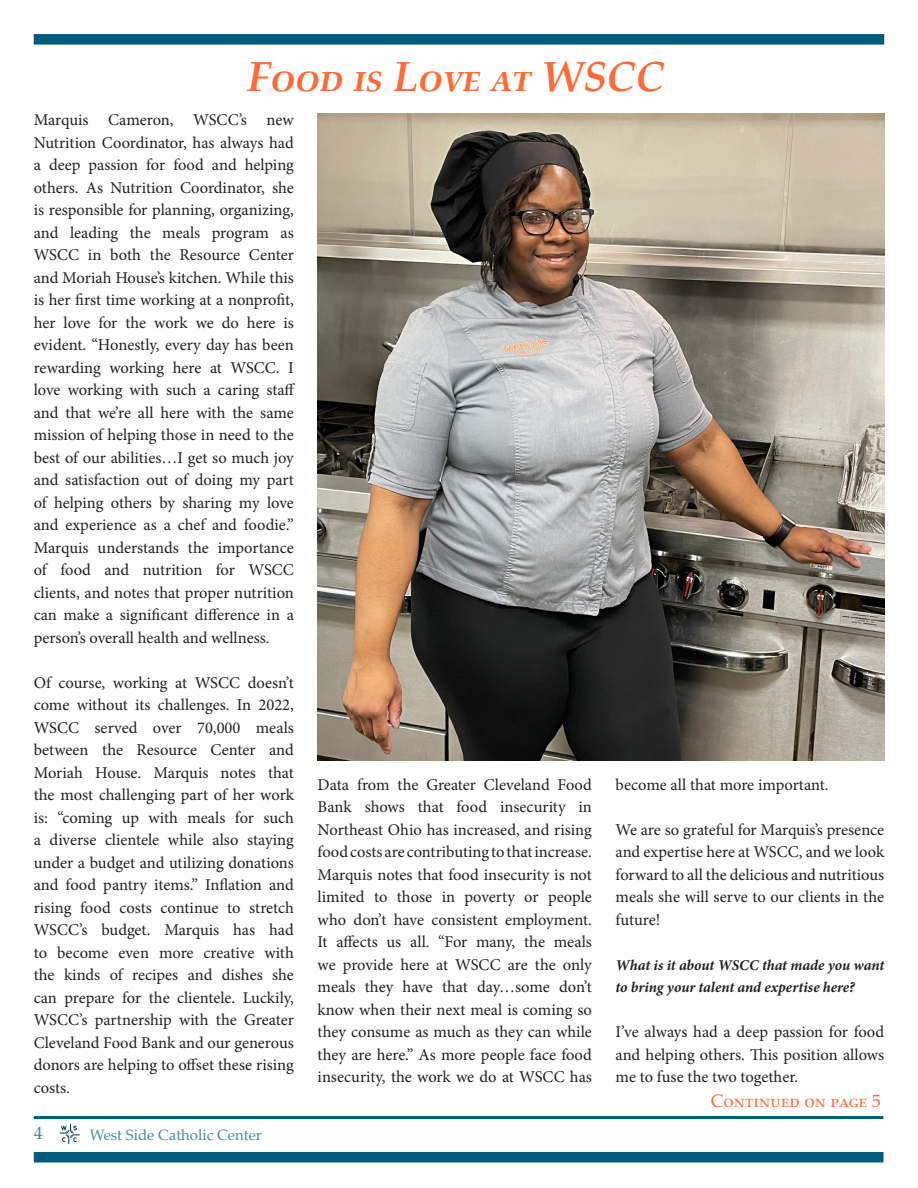
<style>
.page{position:relative;width:918px;height:1188px;background:#fff}
.page>*{position:absolute;margin:0;border:0;box-sizing:border-box;transform-origin:0 0}
.t1{font:italic 700 42px "Palatino Linotype";color:#ff6b36}
.t2{font:18px "Palatino Linotype";color:#ff6b36}
.t3{font:18px "Palatino Linotype";color:#4f85a3}
.t4{font:16.5px/22.5px "Minion Pro";color:#231f20;text-align:justify}
.t5{font:italic 700 15px/22.5px "Minion Pro";letter-spacing:-.005em;color:#231f20}
.t6{font:15px "Palatino Linotype";color:#4f85a3}
</style>
<div class="page">
<div style="left:34px;top:1152px;width:849px;height:10px;background:#015b7d"></div>
<hr style="left:34px;top:1116px;width:849px;height:3px;background:#015b7d">
<div style="left:34px;top:34px;width:850px;height:11px;background:#015b7d"></div>
<svg style="left:60px;top:1124px;width:20px;height:20px"></svg>
<img style="left:318px;top:113px;width:566px;height:647px">
<p class="t1" style="left:247px;top:47px;width:418px">Food is Love at WSCC</p>
<p class="t4" style="left:34px;top:109px;width:263px">Marquis Cameron, WSCC’s new Nutrition Coordinator, has always had a deep passion for food and helping others. As Nutrition Coordinator, she is responsible for planning, organizing, and leading the meals program as WSCC in both the Resource Center and Moriah House’s kitchen. While this is her first time working at a nonprofit, her love for the work we do here is evident. “Honestly, every day has been rewarding working here at WSCC. I love working with such a caring staff and that we’re all here with the same mission of helping those in need to the best of our abilities…I get so much joy and satisfaction out of doing my part of helping others by sharing my love and experience as a chef and foodie.” Marquis understands the importance of food and nutrition for WSCC clients, and notes that proper nutrition can make a significant difference in a person’s overall health and wellness.</p>
<p class="t4" style="left:34px;top:671px;width:262px">Of course, working at WSCC doesn’t come without its challenges. In 2022, WSCC served over 70,000 meals between the Resource Center and Moriah House. Marquis notes that the most challenging part of her work is: “coming up with meals for such a diverse clientele while also staying under a budget and utilizing donations and food pantry items.” Inflation and rising food costs continue to stretch WSCC’s budget. Marquis has had to become even more creative with the kinds of recipes and dishes she can prepare for the clientele. Luckily, WSCC’s partnership with the Greater Cleveland Food Bank and our generous donors are helping to offset these rising costs.</p>
<p class="t3" style="left:34px;top:1120px;width:10px">4</p>
<p class="t6" style="left:90px;top:1125px;width:174px">West Side Catholic Center</p>
<p class="t4" style="left:318px;top:773px;width:276px">Data from the Greater Cleveland Food Bank shows that food insecurity in Northeast Ohio has increased, and rising food costs are contributing to that increase.<br>Marquis notes that food insecurity is not limited to those in poverty or people who don’t have consistent employment.<br>It affects us all. “For many, the meals we provide here at WSCC are the only meals they have that day…some don’t know when their next meal is coming so they consume as much as they can while they are here.” As more people face food insecurity, the work we do at WSCC has</p>
<p class="t4" style="left:616px;top:773px;width:215px">become all that more important.</p>
<p class="t4" style="left:616px;top:818px;width:270px">We are so grateful for Marquis’s presence and expertise here at WSCC, and we look forward to all the delicious and nutritious meals she will serve to our clients in the future!</p>
<p class="t5" style="left:616px;top:953px;width:270px">What is it about WSCC that made you want to bring your talent and expertise here?</p>
<p class="t4" style="left:616px;top:1021px;width:270px">I’ve always had a deep passion for food and helping others. This position allows me to fuse the two together.</p>
<p class="t2" style="left:711px;top:1088px;width:171px">Continued on page 5</p>
</div>
